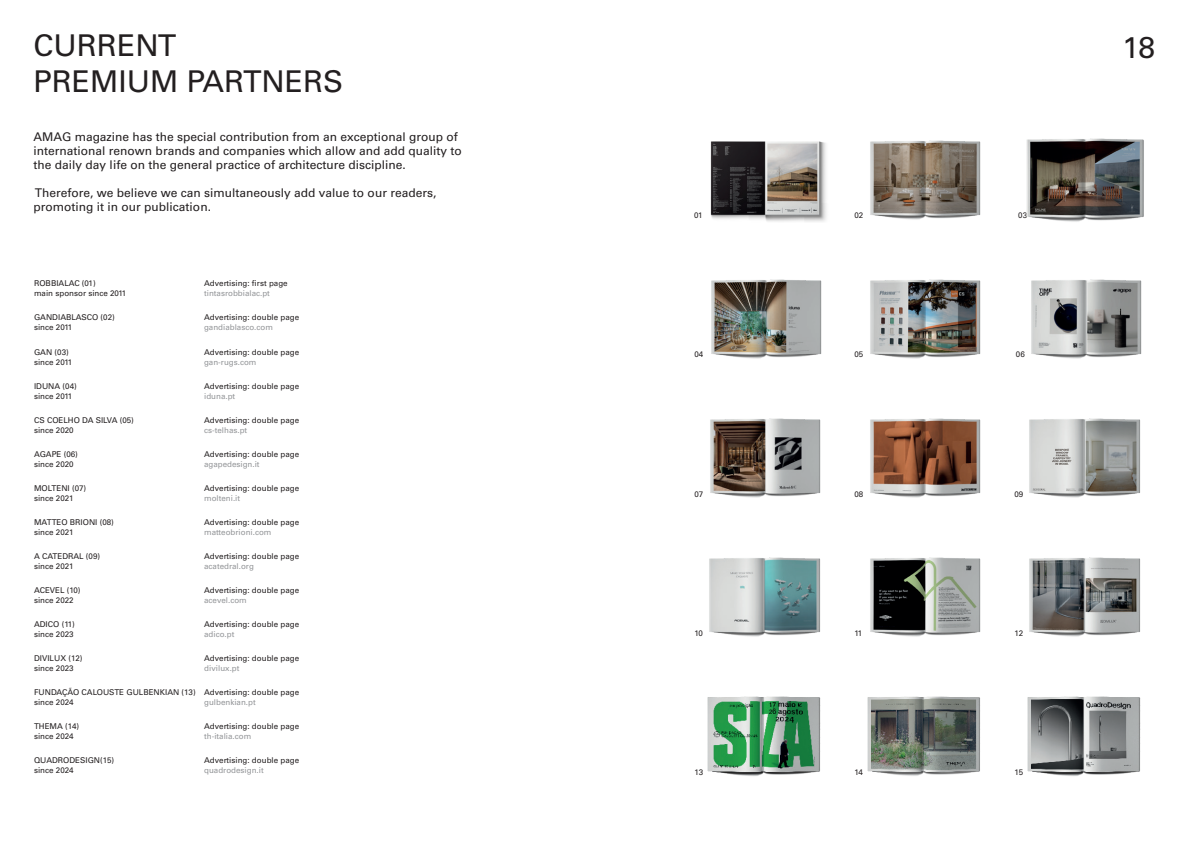
<style>
.page{position:relative;width:1191px;height:842px;background:#fff}
.page>*{position:absolute;margin:0;border:0;box-sizing:border-box;transform-origin:0 0}
.t1{font:30px/36px "Univers LT Std";color:#231f20}
.t2{font:12px/14px "Univers LT Std";color:#231f20}
.t3{font:8px/10px "Univers LT Std";color:#231f20}
.t4{font:8px "Univers LT Std";color:#939598}
</style>
<div class="page">
<img style="left:1031px;top:279px;width:111px;height:80px">
<img style="left:870px;top:279px;width:111px;height:80px">
<img style="left:711px;top:279px;width:111px;height:80px">
<img style="left:1029px;top:418px;width:112px;height:80px">
<img style="left:710px;top:418px;width:111px;height:80px">
<img style="left:870px;top:418px;width:111px;height:80px">
<img style="left:1029px;top:557px;width:112px;height:80px">
<img style="left:870px;top:557px;width:111px;height:80px">
<img style="left:709px;top:557px;width:112px;height:80px">
<img style="left:867px;top:696px;width:113px;height:80px">
<img style="left:1027px;top:696px;width:114px;height:80px">
<img style="left:707px;top:696px;width:114px;height:80px">
<img style="left:710px;top:141px;width:117px;height:81px">
<img style="left:870px;top:140px;width:111px;height:80px">
<img style="left:1026px;top:138px;width:118px;height:84px">
<h1 class="t1" style="left:34px;top:28px;width:311px">CURRENT<br>PREMIUM PARTNERS</h1>
<h2 class="t2" style="left:34px;top:129px;width:430px">AMAG magazine has the special contribution from an exceptional group of international renown brands and companies which allow and add quality to the daily day life on the general practice of architecture discipline.</h2>
<h2 class="t2" style="left:34px;top:185px;width:404px">Therefore, we believe we can simultaneously add value to our readers, promoting it in our publication.</h2>
<p class="t3" style="left:34px;top:279px;width:94px">ROBBIALAC (01)<br>main sponsor since 2011</p>
<p class="t3" style="left:204px;top:279px;width:85px">Advertising: first page</p>
<p class="t4" style="left:204px;top:289px;width:67px">tintasrobbialac.pt</p>
<p class="t3" style="left:34px;top:313px;width:82px">GANDIABLASCO (02) since 2011</p>
<p class="t3" style="left:204px;top:313px;width:96px">Advertising: double page</p>
<p class="t4" style="left:204px;top:323px;width:70px">gandiablasco.com</p>
<p class="t3" style="left:34px;top:347px;width:40px">GAN (03) since 2011</p>
<p class="t3" style="left:204px;top:347px;width:96px">Advertising: double page</p>
<p class="t4" style="left:204px;top:357px;width:54px">gan-rugs.com</p>
<p class="t3" style="left:34px;top:381px;width:44px">IDUNA (04) since 2011</p>
<p class="t3" style="left:204px;top:381px;width:96px">Advertising: double page</p>
<p class="t4" style="left:204px;top:391px;width:33px">iduna.pt</p>
<p class="t3" style="left:34px;top:415px;width:101px">CS COELHO DA SILVA (05) since 2020</p>
<p class="t3" style="left:204px;top:415px;width:96px">Advertising: double page</p>
<p class="t4" style="left:204px;top:425px;width:45px">cs-telhas.pt</p>
<p class="t3" style="left:34px;top:449px;width:45px">AGAPE (06) since 2020</p>
<p class="t3" style="left:204px;top:449px;width:96px">Advertising: double page</p>
<p class="t4" style="left:204px;top:459px;width:57px">agapedesign.it</p>
<p class="t3" style="left:34px;top:483px;width:54px">MOLTENI (07) since 2021</p>
<p class="t3" style="left:204px;top:483px;width:96px">Advertising: double page</p>
<p class="t4" style="left:204px;top:493px;width:37px">molteni.it</p>
<p class="t3" style="left:34px;top:517px;width:81px">MATTEO BRIONI (08) since 2021</p>
<p class="t3" style="left:204px;top:517px;width:96px">Advertising: double page</p>
<p class="t4" style="left:204px;top:527px;width:69px">matteobrioni.com</p>
<p class="t3" style="left:34px;top:551px;width:68px">A CATEDRAL (09) since 2021</p>
<p class="t3" style="left:204px;top:551px;width:96px">Advertising: double page</p>
<p class="t4" style="left:204px;top:561px;width:51px">acatedral.org</p>
<p class="t3" style="left:34px;top:585px;width:48px">ACEVEL (10) since 2022</p>
<p class="t3" style="left:204px;top:585px;width:96px">Advertising: double page</p>
<p class="t4" style="left:204px;top:595px;width:44px">acevel.com</p>
<p class="t3" style="left:34px;top:619px;width:42px">ADICO (11) since 2023</p>
<p class="t3" style="left:204px;top:619px;width:96px">Advertising: double page</p>
<p class="t4" style="left:204px;top:629px;width:32px">adico.pt</p>
<p class="t3" style="left:34px;top:653px;width:50px">DIVILUX (12) since 2023</p>
<p class="t3" style="left:204px;top:653px;width:96px">Advertising: double page</p>
<p class="t4" style="left:204px;top:663px;width:37px">divilux.pt</p>
<p class="t3" style="left:34px;top:687px;width:163px">FUNDAÇÃO CALOUSTE GULBENKIAN (13) since 2024</p>
<p class="t3" style="left:204px;top:687px;width:96px">Advertising: double page</p>
<p class="t4" style="left:204px;top:697px;width:53px">gulbenkian.pt</p>
<p class="t3" style="left:34px;top:721px;width:47px">THEMA (14) since 2024</p>
<p class="t3" style="left:204px;top:721px;width:96px">Advertising: double page</p>
<p class="t4" style="left:204px;top:731px;width:49px">th-italia.com</p>
<p class="t3" style="left:34px;top:755px;width:82px">QUADRODESIGN(15) since 2024</p>
<p class="t3" style="left:204px;top:755px;width:96px">Advertising: double page</p>
<p class="t4" style="left:204px;top:765px;width:61px">quadrodesign.it</p>
<p class="t3" style="left:694px;top:211px;width:10px">01</p>
<p class="t3" style="left:854px;top:211px;width:10px">02</p>
<p class="t3" style="left:1018px;top:211px;width:10px">03</p>
<p class="t3" style="left:694px;top:350px;width:10px">04</p>
<p class="t3" style="left:854px;top:350px;width:10px">05</p>
<p class="t3" style="left:1016px;top:350px;width:10px">06</p>
<p class="t3" style="left:694px;top:489px;width:10px">07</p>
<p class="t3" style="left:854px;top:489px;width:10px">08</p>
<p class="t3" style="left:1014px;top:489px;width:10px">09</p>
<p class="t3" style="left:694px;top:628px;width:10px">10</p>
<p class="t3" style="left:854px;top:628px;width:9px">11</p>
<p class="t3" style="left:1014px;top:628px;width:10px">12</p>
<p class="t3" style="left:694px;top:767px;width:10px">13</p>
<p class="t3" style="left:854px;top:767px;width:10px">14</p>
<p class="t3" style="left:1014px;top:767px;width:10px">15</p>
<h1 class="t1" style="left:1122px;top:30px;width:34px">18</h1>
</div>
